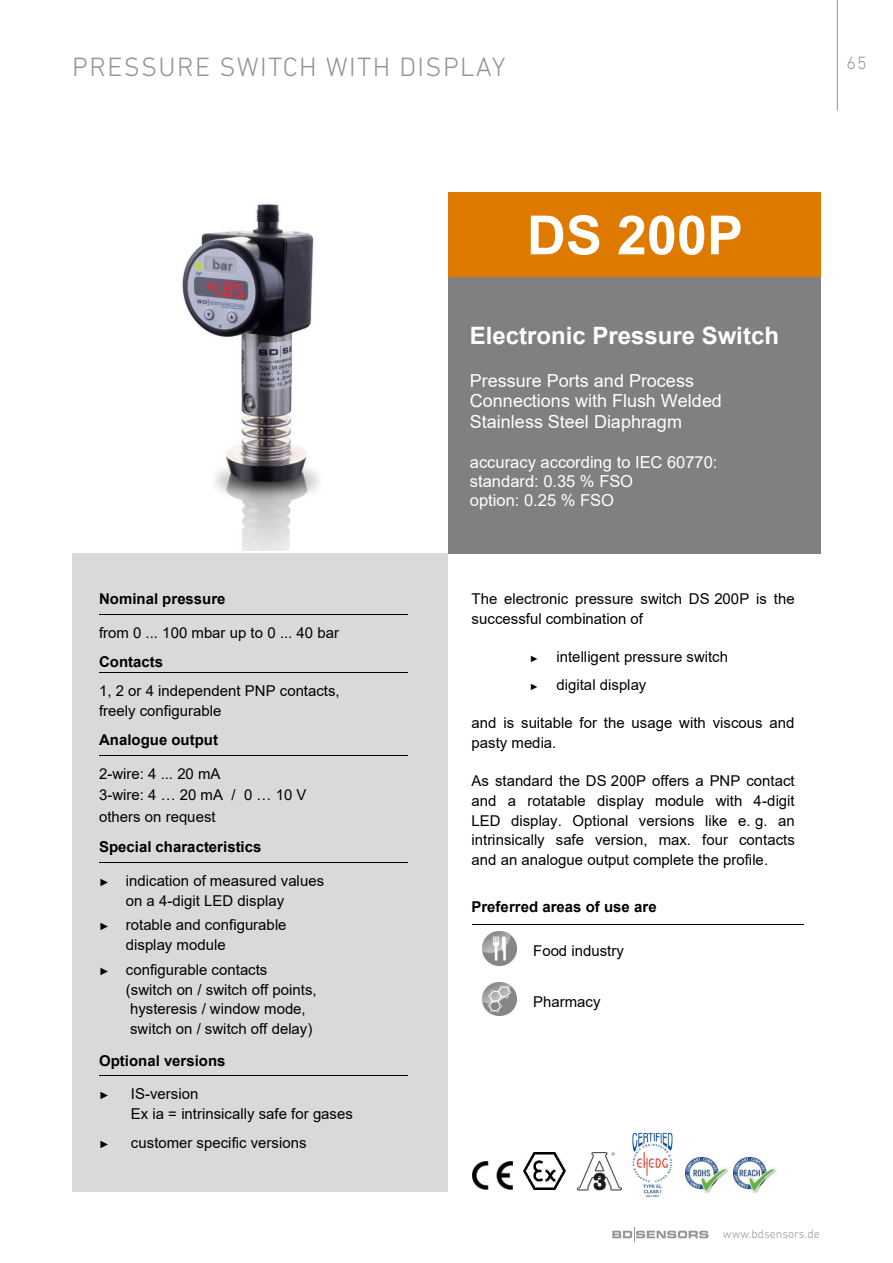
<style>
.page{position:relative;width:893px;height:1263px;background:#fff}
.page>*{position:absolute;margin:0;border:0;box-sizing:border-box;transform-origin:0 0}
.t1{font:700 54px "Arial";color:#fff}
.t2{font:300 27px "DIN Next LT Pro";letter-spacing:.05em;color:#939598}
.t3{font:700 24px "Arial";color:#fff}
.t4{font:18px/20.7px "Arial";color:#fff}
.t5{font:300 18px "DIN Next LT Pro";color:#939598}
.t6{font:16.5px/19px "Arial";color:#fff}
.t7{font:15px/19.8px "Arial";color:#000}
.t8{font:700 15px "Arial";color:#000}
.t9{font:300 12px "DIN Next LT Pro";color:#939598}
.t10{font:10.5px "Arial";color:#000}
.s1{font-weight:700}
.s2{font-size:10.5px}
.s3{font-size:9px}
</style>
<div class="page">
<hr style="left:837px;top:0;width:1px;height:111px;background:#939598">
<svg style="left:612px;top:1227px;width:96px;height:15px"></svg>
<div style="left:448px;top:192px;width:373px;height:85px;background:#df7a00"></div>
<div style="left:448px;top:277px;width:373px;height:277px;background:#808080"></div>
<div style="left:72px;top:554px;width:376px;height:638px;background:#d9d9d9"></div>
<hr style="left:99px;top:614px;width:309px;height:1px;background:#000">
<hr style="left:99px;top:672px;width:309px;height:1px;background:#000">
<hr style="left:99px;top:755px;width:309px;height:1px;background:#000">
<hr style="left:99px;top:862px;width:309px;height:1px;background:#000">
<hr style="left:99px;top:1075px;width:309px;height:1px;background:#000">
<hr style="left:472px;top:924px;width:53px;height:1px;background:#000">
<hr style="left:526px;top:924px;width:277px;height:1px;background:#000">
<img style="left:483px;top:931px;width:33px;height:34px">
<img style="left:483px;top:982px;width:33px;height:34px">
<img style="left:182px;top:204px;width:137px;height:347px">
<img style="left:472px;top:1162px;width:40px;height:27px">
<img style="left:734px;top:1157px;width:42px;height:36px">
<img style="left:686px;top:1157px;width:42px;height:36px">
<img style="left:523px;top:1152px;width:42px;height:37px">
<img style="left:577px;top:1152px;width:44px;height:39px">
<img style="left:632px;top:1132px;width:41px;height:65px">
<p class="t2" style="left:72px;top:51px;width:435px">PRESSURE SWITCH WITH DISPLAY</p>
<p class="t5" style="left:847px;top:52px;width:22px">65</p>
<p class="t8" style="left:99px;top:588px;width:128px">Nominal pressure</p>
<p class="t7" style="left:99px;top:618px;width:242px;line-height:29.1px">from 0 ... 100 mbar up to 0 ... 40 bar<br><span class="s1">Contacts<br></span>1, 2 or 4 independent PNP contacts,</p>
<p class="t7" style="left:99px;top:696px;width:124px;line-height:29px">freely configurable<br><span class="s1">Analogue output</span></p>
<p class="t7" style="left:99px;top:763px;width:209px;line-height:21.3px">2-wire: 4 ... 20 mA<br>3-wire: 4 … 20 mA / 0 … 10 V others on request</p>
<p class="t8" style="left:99px;top:836px;width:164px">Special characteristics</p>
<p class="t7" style="left:126px;top:871px;width:200px;text-indent:-27px"><span class="s2">►</span> indication of measured values on a 4-digit LED display</p>
<p class="t7" style="left:126px;top:915px;width:162px;text-indent:-27px"><span class="s2">►</span> rotable and configurable display module</p>
<p class="t7" style="left:126px;top:959px;width:192px;text-indent:-27px"><span class="s2">►</span> configurable contacts (switch on / switch off points, hysteresis / window mode, switch on / switch off delay)</p>
<p class="t10" style="left:99px;top:1047px;width:12px">►</p>
<p class="t8" style="left:99px;top:1050px;width:128px">Optional versions</p>
<p class="t10" style="left:99px;top:1088px;width:12px">►</p>
<p class="t7" style="left:131px;top:1084px;width:223px">IS-version<br>Ex ia = intrinsically safe for gases</p>
<p class="t10" style="left:99px;top:1137px;width:12px">►</p>
<p class="t7" style="left:131px;top:1132px;width:177px">customer specific versions</p>
<p class="t1" style="left:527px;top:197px;width:218px">DS 200P</p>
<p class="t3" style="left:470px;top:319px;width:311px">Electronic Pressure Switch</p>
<p class="t4" style="left:470px;top:370px;width:254px">Pressure Ports and Process<br>Connections with Flush Welded<br>Stainless Steel Diaphragm</p>
<p class="t6" style="left:470px;top:453px;width:249px">accuracy according to IEC 60770: standard: 0.35 % FSO<br>option: 0.25 % FSO</p>
<p class="t7" style="left:472px;top:588px;width:325px">The electronic pressure switch DS 200P is the successful combination of</p>
<p class="t7" style="left:530px;top:642px;width:200px;line-height:28.8px"><span class="s3">►</span> intelligent pressure switch <span class="s3">►</span> digital display</p>
<p class="t7" style="left:472px;top:713px;width:324px">and is suitable for the usage with viscous and pasty media.</p>
<p class="t7" style="left:472px;top:770px;width:325px;text-align:justify">As standard the DS 200P offers a PNP contact and a rotatable display module with 4-digit LED display. Optional versions like e. g. an intrinsically safe version, max. four contacts and an analogue output complete the profile.</p>
<p class="t8" style="left:472px;top:896px;width:186px">Preferred areas of use are</p>
<p class="t7" style="left:533px;top:941px;width:92px">Food industry</p>
<p class="t7" style="left:533px;top:992px;width:69px">Pharmacy</p>
<p class="t9" style="left:723px;top:1226px;width:98px">www.bdsensors.de</p>
</div>
